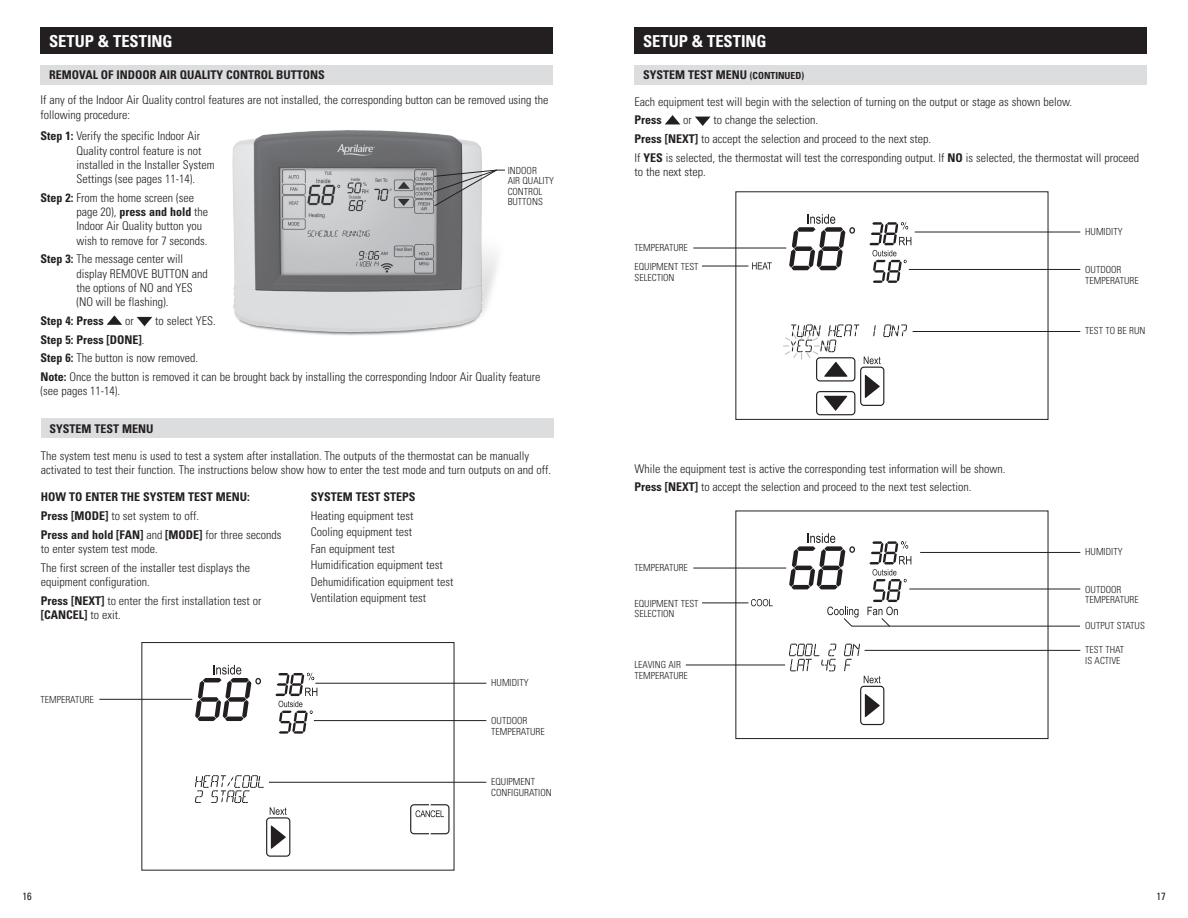
<style>
.page{position:relative;width:1188px;height:918px;background:#fff}
.page>*{position:absolute;margin:0;border:0;box-sizing:border-box;transform-origin:0 0}
.t1{font:700 condensed 16.5px "Univers";color:#fff}
.t2{font:300 condensed 12px/14.2px "Univers";color:#231f20}
.t3{font:700 condensed 12px/18.8px "Univers";color:#231f20}
.t4{font:condensed 10.5px "Univers";color:#231f20}
.t5{font:300 condensed 9.75px/10.5px "Univers";color:#231f20}
.s1{font-weight:700}
.s2{font-weight:300}
.s3{font-size:9.75px}
</style>
<div class="page">
<div style="left:40px;top:27px;width:514px;height:27px;background:#231f20"></div>
<div style="left:40px;top:65px;width:514px;height:19px;background:#dcdddf"></div>
<svg style="left:107px;top:315px;width:15px;height:10px"></svg>
<svg style="left:137px;top:317px;width:15px;height:9px"></svg>
<img style="left:232px;top:130px;width:265px;height:206px">
<svg style="left:433px;top:169px;width:72px;height:38px"></svg>
<div style="left:41px;top:419px;width:513px;height:19px;background:#dcdddf"></div>
<svg style="left:195px;top:665px;width:66px;height:56px"></svg>
<svg style="left:195px;top:775px;width:95px;height:82px"></svg>
<svg style="left:410px;top:804px;width:40px;height:30px"></svg>
<svg style="left:275px;top:673px;width:42px;height:61px"></svg>
<hr style="left:99px;top:699px;width:93px;height:1px;background:#231f20">
<hr style="left:315px;top:683px;width:171px;height:1px;background:#231f20">
<hr style="left:314px;top:720px;width:172px;height:1px;background:#231f20">
<hr style="left:269px;top:782px;width:217px;height:1px;background:#231f20">
<div style="left:634px;top:65px;width:514px;height:19px;background:#dcdddf"></div>
<div style="left:634px;top:27px;width:514px;height:27px;background:#231f20"></div>
<svg style="left:665px;top:115px;width:15px;height:9px"></svg>
<svg style="left:695px;top:117px;width:15px;height:9px"></svg>
<svg style="left:752px;top:262px;width:20px;height:7px"></svg>
<svg style="left:789px;top:214px;width:66px;height:56px"></svg>
<svg style="left:869px;top:222px;width:42px;height:61px"></svg>
<svg style="left:783px;top:324px;width:124px;height:91px"></svg>
<hr style="left:693px;top:248px;width:93px;height:1px;background:#231f20">
<hr style="left:702px;top:266px;width:46px;height:1px;background:#231f20">
<hr style="left:915px;top:232px;width:165px;height:1px;background:#231f20">
<hr style="left:909px;top:269px;width:171px;height:1px;background:#231f20">
<hr style="left:913px;top:331px;width:167px;height:1px;background:#231f20">
<svg style="left:751px;top:599px;width:22px;height:7px"></svg>
<svg style="left:789px;top:644px;width:47px;height:27px"></svg>
<svg style="left:844px;top:644px;width:40px;height:81px"></svg>
<div style="left:735px;top:511px;width:313px;height:228px;border:1px solid #231f20"></div>
<hr style="left:693px;top:568px;width:93px;height:1px;background:#231f20">
<hr style="left:686px;top:665px;width:99px;height:1px;background:#231f20">
<hr style="left:702px;top:603px;width:46px;height:1px;background:#231f20">
<hr style="left:865px;top:650px;width:215px;height:1px;background:#231f20">
<svg style="left:789px;top:533px;width:292px;height:94px"></svg>
<h1 class="t1" style="left:49px;top:31px;width:125px">SETUP &amp; TESTING</h1>
<p class="t3" style="left:49px;top:65px;width:277px">REMOVAL OF INDOOR AIR QUALITY CONTROL BUTTONS</p>
<p class="t2" style="left:41px;top:93px;width:510px">If any of the Indoor Air Quality control features are not installed, the corresponding button can be removed using the following procedure:</p>
<p class="t2" style="left:76px;top:129px;width:140px;text-indent:-36px"><span class="s1">Step 1:</span> Verify the specific Indoor Air<br>Quality control feature is not installed in the Installer System<br>Settings (see pages 11-14).</p>
<p class="t2" style="left:76px;top:190px;width:133px;text-indent:-36px"><span class="s1">Step 2:</span> From the home screen (see page 20), <span class="s1">press and hold</span> the<br>Indoor Air Quality button you wish to remove for 7 seconds.</p>
<p class="t2" style="left:76px;top:252px;width:133px;text-indent:-36px"><span class="s1">Step 3:</span> The message center will display REMOVE BUTTON and the options of NO and YES (NO will be flashing).</p>
<p class="t3" style="left:40px;top:311px;width:65px">Step 4: Press</p>
<p class="t2" style="left:125px;top:313px;width:10px">or</p>
<p class="t2" style="left:155px;top:313px;width:60px">to select YES.</p>
<p class="t2" style="left:41px;top:330px;width:501px;line-height:18.8px"><span class="s1">Step 5: Press [DONE]</span>.<br><span class="s1">Step 6:</span> The button is now removed.<br><span class="s1">Note:</span> Once the button is removed it can be brought back by installing the corresponding Indoor Air Quality feature</p>
<p class="t2" style="left:41px;top:384px;width:80px">(see pages 11-14).</p>
<p class="t5" style="left:508px;top:165px;width:48px">INDOOR<br>AIR QUALITY<br>CONTROL<br>BUTTONS</p>
<p class="t3" style="left:50px;top:419px;width:105px">SYSTEM TEST MENU</p>
<p class="t2" style="left:41px;top:448px;width:510px">The system test menu is used to test a system after installation. The outputs of the thermostat can be manually activated to test their function. The instructions below show how to enter the test mode and turn outputs on and off.</p>
<p class="t3" style="left:311px;top:488px;width:106px">SYSTEM TEST STEPS</p>
<p class="t2" style="left:311px;top:508px;width:144px;line-height:16.4px">Heating equipment test<br>Cooling equipment test<br>Fan equipment test<br>Humidification equipment test<br>Dehumidification equipment test<br>Ventilation equipment test</p>
<p class="t3" style="left:41px;top:487px;width:242px">HOW TO ENTER THE SYSTEM TEST MENU:<br>Press [MODE] <span class="s2">to set system to off.<br></span>Press and hold [FAN] <span class="s2">and</span> [MODE] <span class="s2">for three seconds</span></p>
<p class="t2" style="left:41px;top:539px;width:211px;line-height:18.8px">to enter system test mode.<br>The first screen of the installer test displays the</p>
<p class="t2" style="left:41px;top:572px;width:222px;line-height:18.8px">equipment configuration.<br><span class="s1">Press [NEXT]</span> to enter the first installation test or</p>
<p class="t3" style="left:41px;top:605px;width:80px">[CANCEL] <span class="s2">to exit.</span></p>
<p class="t5" style="left:40px;top:694px;width:55px">TEMPERATURE</p>
<p class="t5" style="left:491px;top:677px;width:39px">HUMIDITY</p>
<p class="t5" style="left:491px;top:715px;width:55px">OUTDOOR<br>TEMPERATURE</p>
<p class="t5" style="left:491px;top:776px;width:62px">EQUIPMENT<br>CONFIGURATION</p>
<h1 class="t1" style="left:643px;top:31px;width:125px">SETUP &amp; TESTING</h1>
<p class="t3" style="left:643px;top:65px;width:162px">SYSTEM TEST MENU <span class="s3">(CONTINUED)</span></p>
<p class="t2" style="left:634px;top:94px;width:437px">Each equipment test will begin with the selection of turning on the output or stage as shown below.</p>
<p class="t3" style="left:634px;top:111px;width:29px">Press</p>
<p class="t2" style="left:683px;top:113px;width:10px">or</p>
<p class="t2" style="left:634px;top:111px;width:506px;line-height:18.8px;text-indent:79px">to change the selection.<br><span class="s1">Press [NEXT]</span> to accept the selection and proceed to the next step.<br>If <span class="s1">YES</span> is selected, the thermostat will test the corresponding output. If <span class="s1">NO</span> is selected, the thermostat will proceed</p>
<p class="t2" style="left:634px;top:165px;width:71px">to the next step.</p>
<p class="t5" style="left:634px;top:238px;width:66px;line-height:18.8px">TEMPERATURE<br>EQUIPMENT TEST</p>
<p class="t5" style="left:634px;top:272px;width:42px">SELECTION</p>
<p class="t2" style="left:634px;top:459px;width:371px;line-height:18.8px">While the equipment test is active the corresponding test information will be shown.<br><span class="s1">Press [NEXT]</span> to accept the selection and proceed to the next test selection.</p>
<p class="t5" style="left:634px;top:562px;width:55px">TEMPERATURE</p>
<p class="t5" style="left:634px;top:598px;width:66px">EQUIPMENT TEST<br>SELECTION</p>
<p class="t5" style="left:634px;top:659px;width:55px">LEAVING AIR<br>TEMPERATURE</p>
<p class="t5" style="left:1085px;top:226px;width:39px">HUMIDITY</p>
<p class="t5" style="left:1085px;top:264px;width:55px">OUTDOOR<br>TEMPERATURE</p>
<p class="t5" style="left:1085px;top:325px;width:62px">TEST TO BE RUN</p>
<p class="t5" style="left:1085px;top:547px;width:39px">HUMIDITY</p>
<p class="t5" style="left:1085px;top:584px;width:55px">OUTDOOR<br>TEMPERATURE</p>
<p class="t5" style="left:1085px;top:620px;width:61px">OUTPUT STATUS</p>
<p class="t5" style="left:1085px;top:644px;width:41px">TEST THAT<br>IS ACTIVE</p>
<p class="t4" style="left:22px;top:889px;width:11px">16</p>
<p class="t4" style="left:1156px;top:889px;width:11px">17</p>
</div>
